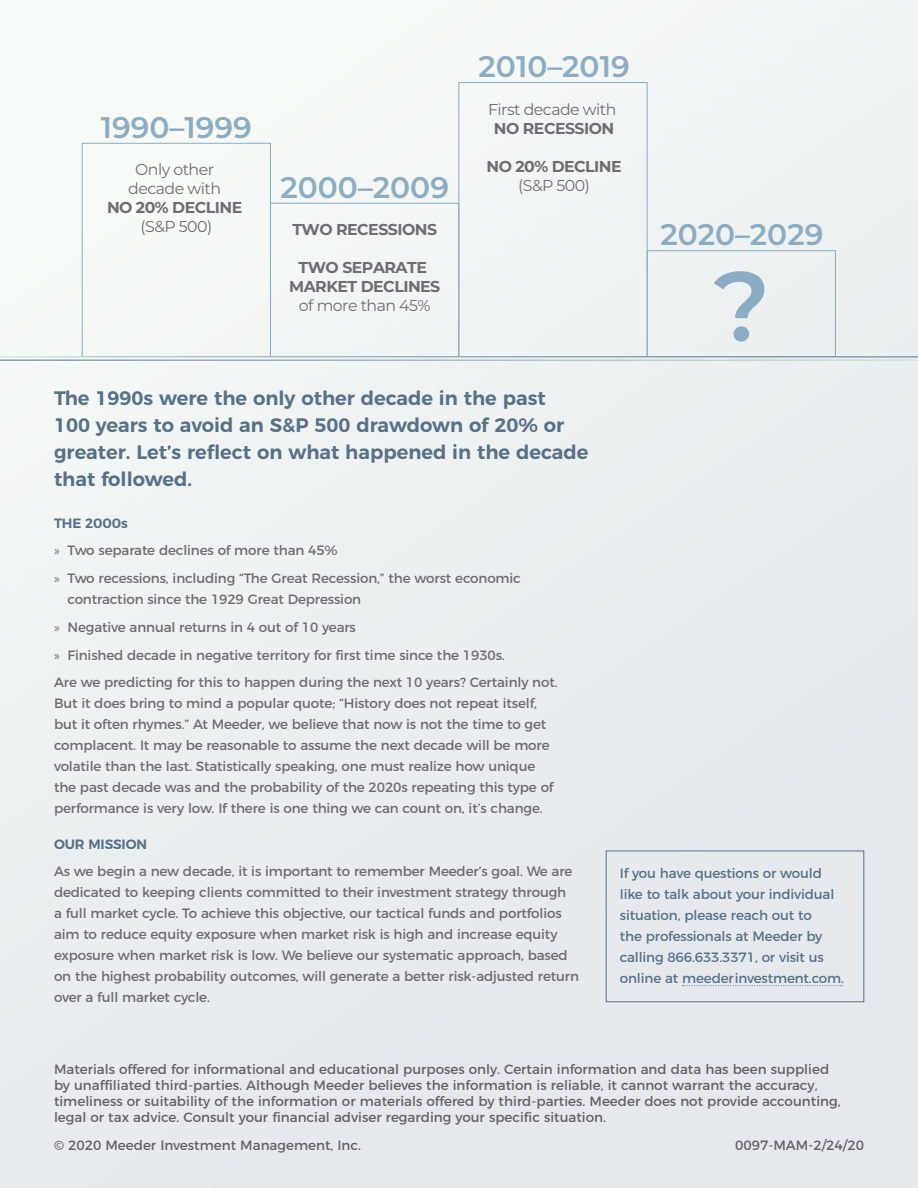
<style>
.page{position:relative;width:918px;height:1188px;background:#eceff1}
.page>*{position:absolute;margin:0;border:0;box-sizing:border-box;transform-origin:0 0}
.t1{font:600 98.1px "Montserrat";color:#8badc3}
.t2{font:600 29.85px "Montserrat";color:#8badc3}
.Intro_copy{font:600 19.5px/27px "Montserrat";color:#577187}
.t3{font:700 15.75px/18.9px "Montserrat";letter-spacing:-.035em;color:#6d6e70;text-align:center}
.t4{font:15.75px/18.9px "Montserrat";letter-spacing:-.035em;color:#6d6e70;text-align:center}
.Body_copy{font:13.5px/21px "Montserrat";letter-spacing:-.01em;color:#6c6d70}
.Body_Copy{font:13.5px/16.2px "Montserrat";color:#636366}
.t5{font:13.5px/21px "Montserrat";letter-spacing:-.01em;color:#577187}
.Subhead{font:600 13.5px "Montserrat";letter-spacing:-.01em;color:#577187}
.s1{font-weight:700}
.s2{font-weight:400}
.s3{font-family:"Myriad Pro"}
</style>
<div class="page">
<svg style="left:682px;top:985px;width:160px;height:1px"></svg>
<div style="left:606px;top:851px;width:258px;height:151px;border:1px solid #577187"></div>
<div style="left:458px;top:82px;width:190px;height:275px;border:1px solid #8badc3"></div>
<div style="left:82px;top:143px;width:189px;height:214px;border:1px solid #8badc3"></div>
<div style="left:270px;top:203px;width:189px;height:154px;border:1px solid #8badc3"></div>
<div style="left:647px;top:250px;width:189px;height:107px;border:1px solid #8badc3"></div>
<hr style="left:0;top:360px;width:918px;height:1px;background:#fff">
<hr style="left:0;top:357px;width:918px;height:1px;background:#fff">
<p class="t2" style="left:101px;top:106px;width:153px">1990–1999</p>
<p class="t4" style="left:107px;top:160px;width:137px">Only other decade with<br><span class="s1">NO 20% DECLINE </span>(S&amp;P 500)</p>
<p class="t2" style="left:281px;top:166px;width:170px">2000–2009</p>
<p class="t3" style="left:292px;top:219px;width:146px">TWO RECESSIONS</p>
<p class="t3" style="left:289px;top:257px;width:153px">TWO SEPARATE<br>MARKET DECLINES <span class="s2">of more than 45%</span></p>
<p class="t2" style="left:479px;top:46px;width:153px">2010–2019</p>
<p class="t4" style="left:488px;top:99px;width:130px">First decade with<br><span class="s1">NO RECESSION</span></p>
<p class="t3" style="left:487px;top:156px;width:137px">NO 20% DECLINE <span class="s2">(S&amp;P 500)</span></p>
<p class="t2" style="left:660px;top:213px;width:165px">2020–2029</p>
<p class="t1" style="left:713px;top:237px;width:59px">?</p>
<p class="Intro_copy" style="left:54px;top:383px;width:536px">The 1990s were the only other decade in the past<br>100 years to avoid an S&amp;P 500 drawdown of 20% or greater. Let’s reflect on what happened in the decade that followed.</p>
<p class="Subhead" style="left:54px;top:512px;width:75px">THE 2000s</p>
<p class="Body_copy" style="left:54px;top:539px;width:285px"><span class="s3">»</span> Two separate declines of more than 45%</p>
<p class="Body_copy" style="left:68px;top:567px;width:455px;text-indent:-14px"><span class="s3">»</span> Two recessions, including “The Great Recession,” the worst economic contraction since the 1929 Great Depression</p>
<p class="Body_copy" style="left:54px;top:616px;width:303px"><span class="s3">»</span> Negative annual returns in 4 out of 10 years</p>
<p class="Body_copy" style="left:54px;top:643px;width:452px"><span class="s3">»</span> Finished decade in negative territory for first time since the 1930s.</p>
<p class="Body_copy" style="left:54px;top:671px;width:505px">Are we predicting for this to happen during the next 10 years? Certainly not.<br>But it does bring to mind a popular quote; “History does not repeat itself, but it often rhymes.” At Meeder, we believe that now is not the time to get complacent. It may be reasonable to assume the next decade will be more volatile than the last. Statistically speaking, one must realize how unique the past decade was and the probability of the 2020s repeating this type of performance is very low. If there is one thing we can count on, it’s change.</p>
<p class="Subhead" style="left:54px;top:833px;width:95px">OUR MISSION</p>
<p class="Body_copy" style="left:54px;top:860px;width:527px">As we begin a new decade, it is important to remember Meeder’s goal. We are dedicated to keeping clients committed to their investment strategy through<br>a full market cycle. To achieve this objective, our tactical funds and portfolios aim to reduce equity exposure when market risk is high and increase equity exposure when market risk is low. We believe our systematic approach, based on the highest probability outcomes, will generate a better risk-adjusted return over a full market cycle.</p>
<p class="t5" style="left:620px;top:861px;width:226px">If you have questions or would like to talk about your individual situation, please reach out to<br>the professionals at Meeder by calling 866.633.3371, or visit us online at meederinvestment.com.</p>
<p class="Body_Copy" style="left:54px;top:1060px;width:788px">Materials offered for informational and educational purposes only. Certain information and data has been supplied by unaffiliated third-parties. Although Meeder believes the information is reliable, it cannot warrant the accuracy, timeliness or suitability of the information or materials offered by third-parties. Meeder does not provide accounting, legal or tax advice. Consult your financial adviser regarding your specific situation.</p>
<p class="Body_Copy" style="left:54px;top:1136px;width:309px">© 2020 Meeder Investment Management, Inc.</p>
<p class="Body_Copy" style="left:735px;top:1136px;width:130px">0097-MAM-2/24/20</p>
</div>
